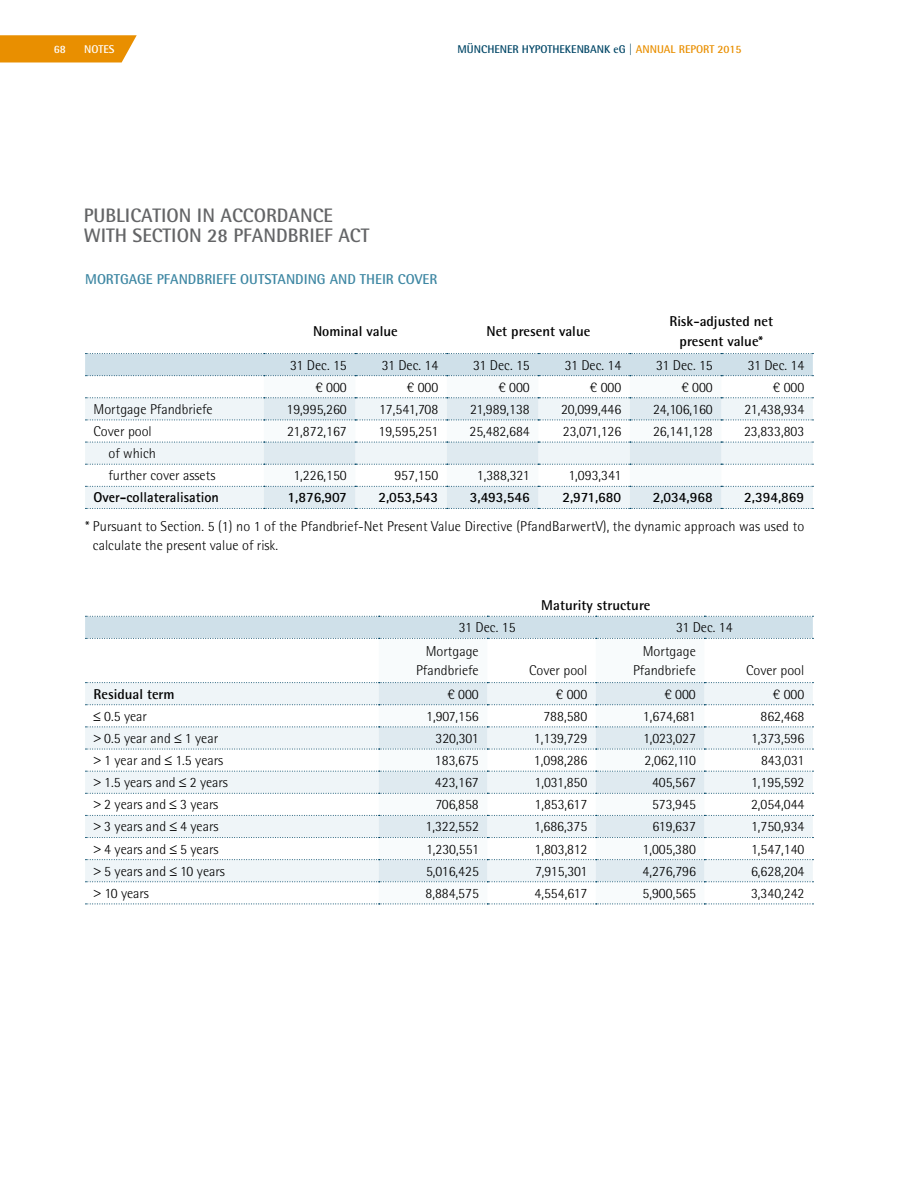
<style>
.page{position:relative;width:915px;height:1183px;background:#fff}
.page>*{position:absolute;margin:0;border:0;box-sizing:border-box;transform-origin:0 0}
.t1{font:700 19.5px/19.5px "Agfa Rotis Semisans";color:#646567}
.t2{font:300 14.25px/19.5px "Agfa Rotis Semisans";color:#000}
.t3{font:700 14.25px/19.5px "Agfa Rotis Semisans";color:#000;text-align:center}
.t4{font:700 14.25px "Agfa Rotis Sans Serif";color:#000}
.t5{font:700 14.25px "Agfa Rotis Semisans";color:#3e87a3}
.t6{font:700 11.25px "Agfa Rotis Semisans";color:#004666}
.t7{font:700 11.25px "Agfa Rotis Semisans";color:#fff}
.s1{color:#e98f00}
.s2{font-family:"Palatino Linotype";font-weight:400}
</style>
<div class="page">
<svg style="left:0;top:35px;width:137px;height:27px"></svg>
<svg style="left:264px;top:376px;width:457px;height:1px"></svg>
<svg style="left:85px;top:398px;width:727px;height:110px;fill:#eff5f8"></svg>
<svg style="left:264px;top:398px;width:457px;height:110px"></svg>
<svg style="left:85px;top:353px;width:728px;height:23px"></svg>
<svg style="left:85px;top:397px;width:728px;height:1px"></svg>
<svg style="left:85px;top:419px;width:728px;height:1px"></svg>
<svg style="left:85px;top:441px;width:728px;height:1px"></svg>
<svg style="left:85px;top:486px;width:728px;height:1px"></svg>
<svg style="left:85px;top:463px;width:728px;height:1px"></svg>
<svg style="left:85px;top:508px;width:728px;height:1px"></svg>
<svg style="left:378px;top:638px;width:326px;height:245px"></svg>
<svg style="left:85px;top:683px;width:727px;height:198px;fill:#eff5f8"></svg>
<svg style="left:378px;top:683px;width:326px;height:198px"></svg>
<svg style="left:85px;top:615px;width:728px;height:23px"></svg>
<svg style="left:85px;top:682px;width:728px;height:1px"></svg>
<svg style="left:85px;top:704px;width:728px;height:1px"></svg>
<svg style="left:85px;top:726px;width:728px;height:1px"></svg>
<svg style="left:85px;top:748px;width:728px;height:1px"></svg>
<svg style="left:85px;top:770px;width:728px;height:1px"></svg>
<svg style="left:85px;top:792px;width:728px;height:1px"></svg>
<svg style="left:85px;top:814px;width:728px;height:1px"></svg>
<svg style="left:85px;top:836px;width:728px;height:1px"></svg>
<svg style="left:85px;top:859px;width:728px;height:1px"></svg>
<svg style="left:85px;top:881px;width:728px;height:1px"></svg>
<svg style="left:85px;top:903px;width:728px;height:1px"></svg>
<p class="t7" style="left:54px;top:42px;width:14px">68</p>
<p class="t7" style="left:84px;top:42px;width:32px">N otes</p>
<p class="t6" style="left:457px;top:42px;width:285px">münchener Hypothekenbank eg | <span class="s1">annual report 2015</span></p>
<h1 class="t1" style="left:84px;top:205px;width:287px">Publication in accordance with Section 28 Pfandbrief Act</h1>
<p class="t5" style="left:85px;top:270px;width:10px">MORTGAGE</p>
<p class="t5" style="left:157px;top:270px;width:9px">PFAND</p>
<p class="t5" style="left:196px;top:270px;width:15px">BRIEFE</p>
<p class="t5" style="left:240px;top:270px;width:9px">OUTSTANDING</p>
<p class="t5" style="left:329px;top:270px;width:10px">AND</p>
<p class="t5" style="left:359px;top:270px;width:8px">THEIR</p>
<p class="t5" style="left:398px;top:270px;width:9px">COVER</p>
<p class="t3" style="left:313px;top:321px;width:86px">Nominal value</p>
<p class="t3" style="left:486px;top:321px;width:105px">Net present value</p>
<p class="t3" style="left:669px;top:311px;width:105px">Risk-adjusted net present value*</p>
<p class="t2" style="left:290px;top:355px;width:58px">31 Dec. 15</p>
<p class="t2" style="left:381px;top:355px;width:58px">31 Dec. 14</p>
<p class="t2" style="left:473px;top:355px;width:58px">31 Dec. 15</p>
<p class="t2" style="left:564px;top:355px;width:58px">31 Dec. 14</p>
<p class="t2" style="left:656px;top:355px;width:58px">31 Dec. 15</p>
<p class="t2" style="left:747px;top:355px;width:58px">31 Dec. 14</p>
<p class="t2" style="left:315px;top:377px;width:33px">€ 000</p>
<p class="t2" style="left:407px;top:377px;width:33px">€ 000</p>
<p class="t2" style="left:498px;top:377px;width:33px">€ 000</p>
<p class="t2" style="left:589px;top:377px;width:33px">€ 000</p>
<p class="t2" style="left:681px;top:377px;width:33px">€ 000</p>
<p class="t2" style="left:772px;top:377px;width:33px">€ 000</p>
<p class="t2" style="left:94px;top:399px;width:121px">Mortgage Pfandbriefe</p>
<p class="t2" style="left:286px;top:399px;width:62px">19,995,260</p>
<p class="t2" style="left:379px;top:399px;width:61px">17,541,708</p>
<p class="t2" style="left:470px;top:399px;width:61px">21,989,138</p>
<p class="t2" style="left:561px;top:399px;width:62px">20,099,446</p>
<p class="t2" style="left:652px;top:399px;width:61px">24,106,160</p>
<p class="t2" style="left:744px;top:399px;width:61px">21,438,934</p>
<p class="t2" style="left:94px;top:421px;width:60px">Cover pool</p>
<p class="t2" style="left:287px;top:421px;width:61px">21,872,167</p>
<p class="t2" style="left:378px;top:421px;width:61px">19,595,251</p>
<p class="t2" style="left:469px;top:421px;width:62px">25,482,684</p>
<p class="t2" style="left:562px;top:421px;width:60px">23,071,126</p>
<p class="t2" style="left:652px;top:421px;width:61px">26,141,128</p>
<p class="t2" style="left:743px;top:421px;width:62px">23,833,803</p>
<p class="t2" style="left:108px;top:442px;width:108px;line-height:22px">of which<br>further cover assets</p>
<p class="t2" style="left:293px;top:465px;width:55px">1,226,150</p>
<p class="t2" style="left:394px;top:465px;width:45px">957,150</p>
<p class="t2" style="left:476px;top:465px;width:54px">1,388,321</p>
<p class="t2" style="left:568px;top:465px;width:54px">1,093,341</p>
<p class="t4" style="left:93px;top:488px;width:127px">Over-collateralisation</p>
<p class="t4" style="left:287px;top:488px;width:61px">1,876,907</p>
<p class="t4" style="left:378px;top:488px;width:61px">2,053,543</p>
<p class="t4" style="left:469px;top:488px;width:61px">3,493,546</p>
<p class="t4" style="left:562px;top:488px;width:60px">2,971,680</p>
<p class="t4" style="left:652px;top:488px;width:61px">2,034,968</p>
<p class="t4" style="left:744px;top:488px;width:61px">2,394,869</p>
<p class="t2" style="left:93px;top:516px;width:712px;text-indent:-8px">* Pursuant to Section. 5 (1) no 1 of the Pfandbrief-Net Present Value Directive (PfandBarwertV), the dynamic approach was used to calculate the present value of risk.</p>
<p class="t3" style="left:541px;top:595px;width:110px">Maturity structure</p>
<p class="t2" style="left:459px;top:617px;width:58px">31 Dec. 15</p>
<p class="t2" style="left:675px;top:617px;width:58px">31 Dec. 14</p>
<p class="t2" style="left:416px;top:641px;width:64px;text-align:right">Mortgage<br>Pfandbriefe</p>
<p class="t2" style="left:633px;top:641px;width:64px;text-align:right">Mortgage<br>Pfandbriefe</p>
<p class="t2" style="left:529px;top:660px;width:60px">Cover pool</p>
<p class="t2" style="left:745px;top:660px;width:60px">Cover pool</p>
<p class="t3" style="left:94px;top:683px;width:83px">Residual term</p>
<p class="t2" style="left:447px;top:683px;width:33px">€ 000</p>
<p class="t2" style="left:555px;top:683px;width:33px">€ 000</p>
<p class="t2" style="left:664px;top:683px;width:33px">€ 000</p>
<p class="t2" style="left:772px;top:683px;width:33px">€ 000</p>
<p class="t2" style="left:94px;top:706px;width:55px"><span class="s2">≤</span> 0.5 year</p>
<p class="t2" style="left:426px;top:706px;width:54px">1,907,156</p>
<p class="t2" style="left:543px;top:706px;width:45px">788,580</p>
<p class="t2" style="left:642px;top:706px;width:54px">1,674,681</p>
<p class="t2" style="left:760px;top:706px;width:45px">862,468</p>
<p class="t2" style="left:94px;top:728px;width:126px"><span class="s2">&gt;</span> 0.5 year and <span class="s2">≤</span> 1 year</p>
<p class="t2" style="left:435px;top:728px;width:45px">320,301</p>
<p class="t2" style="left:533px;top:728px;width:55px">1,139,729</p>
<p class="t2" style="left:642px;top:728px;width:54px">1,023,027</p>
<p class="t2" style="left:750px;top:728px;width:55px">1,373,596</p>
<p class="t2" style="left:94px;top:750px;width:131px"><span class="s2">&gt;</span> 1 year and <span class="s2">≤</span> 1.5 years</p>
<p class="t2" style="left:435px;top:750px;width:45px">183,675</p>
<p class="t2" style="left:533px;top:750px;width:55px">1,098,286</p>
<p class="t2" style="left:644px;top:750px;width:53px">2,062,110</p>
<p class="t2" style="left:760px;top:750px;width:45px">843,031</p>
<p class="t2" style="left:94px;top:772px;width:136px"><span class="s2">&gt;</span> 1.5 years and <span class="s2">≤</span> 2 years</p>
<p class="t2" style="left:435px;top:772px;width:45px">423,167</p>
<p class="t2" style="left:534px;top:772px;width:54px">1,031,850</p>
<p class="t2" style="left:651px;top:772px;width:45px">405,567</p>
<p class="t2" style="left:750px;top:772px;width:55px">1,195,592</p>
<p class="t2" style="left:94px;top:794px;width:126px"><span class="s2">&gt;</span> 2 years and <span class="s2">≤</span> 3 years</p>
<p class="t2" style="left:435px;top:794px;width:45px">706,858</p>
<p class="t2" style="left:534px;top:794px;width:54px">1,853,617</p>
<p class="t2" style="left:651px;top:794px;width:45px">573,945</p>
<p class="t2" style="left:750px;top:794px;width:55px">2,054,044</p>
<p class="t2" style="left:94px;top:816px;width:126px"><span class="s2">&gt;</span> 3 years and <span class="s2">≤</span> 4 years</p>
<p class="t2" style="left:425px;top:816px;width:55px">1,322,552</p>
<p class="t2" style="left:534px;top:816px;width:55px">1,686,375</p>
<p class="t2" style="left:652px;top:816px;width:45px">619,637</p>
<p class="t2" style="left:750px;top:816px;width:55px">1,750,934</p>
<p class="t2" style="left:94px;top:838px;width:126px"><span class="s2">&gt;</span> 4 years and <span class="s2">≤</span> 5 years</p>
<p class="t2" style="left:426px;top:838px;width:54px">1,230,551</p>
<p class="t2" style="left:534px;top:838px;width:54px">1,803,812</p>
<p class="t2" style="left:642px;top:838px;width:55px">1,005,380</p>
<p class="t2" style="left:750px;top:838px;width:55px">1,547,140</p>
<p class="t2" style="left:94px;top:860px;width:132px"><span class="s2">&gt;</span> 5 years and <span class="s2">≤</span> 10 years</p>
<p class="t2" style="left:426px;top:860px;width:54px">5,016,425</p>
<p class="t2" style="left:535px;top:860px;width:54px">7,915,301</p>
<p class="t2" style="left:642px;top:860px;width:55px">4,276,796</p>
<p class="t2" style="left:750px;top:860px;width:55px">6,628,204</p>
<p class="t2" style="left:94px;top:883px;width:56px"><span class="s2">&gt;</span> 10 years</p>
<p class="t2" style="left:425px;top:883px;width:55px">8,884,575</p>
<p class="t2" style="left:534px;top:883px;width:54px">4,554,617</p>
<p class="t2" style="left:642px;top:883px;width:55px">5,900,565</p>
<p class="t2" style="left:750px;top:883px;width:55px">3,340,242</p>
</div>
